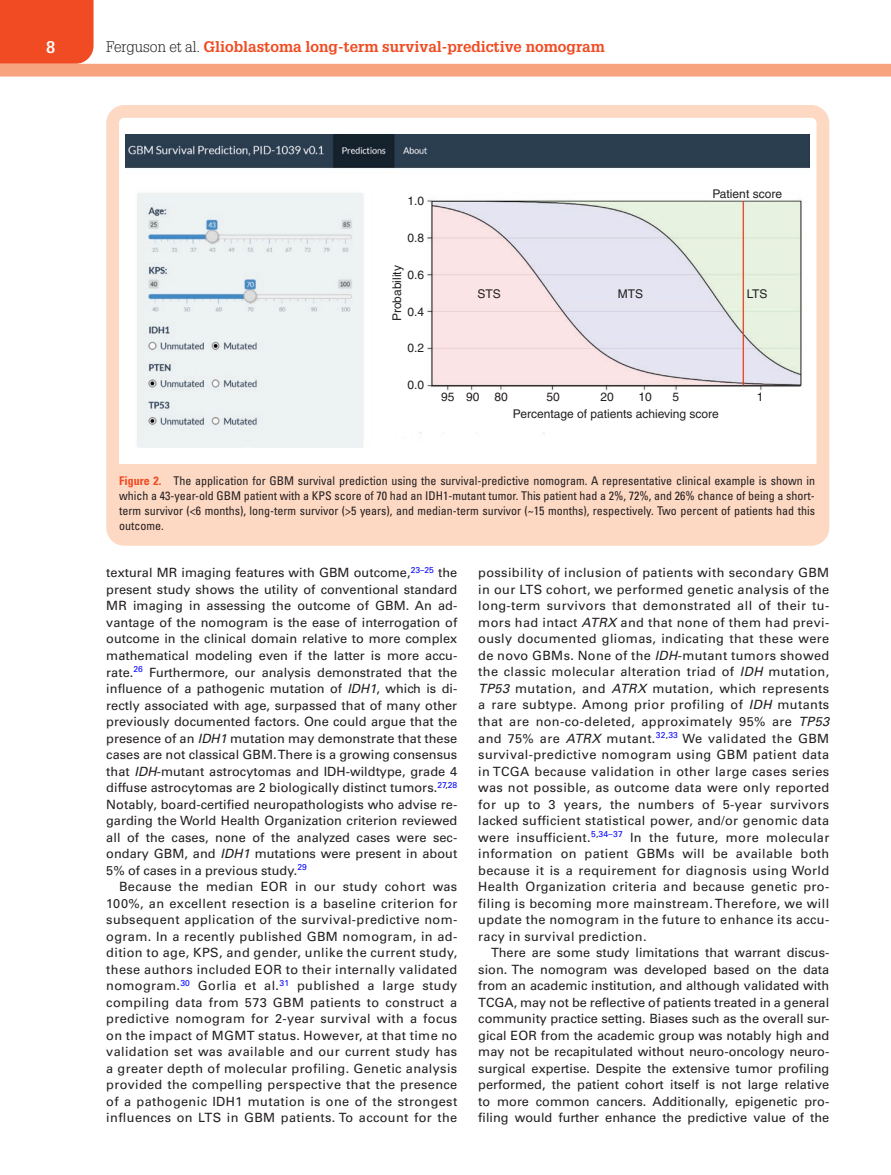
<style>
.page{position:relative;width:891px;height:1175px;background:#fff}
.page>*{position:absolute;margin:0;border:0;box-sizing:border-box;transform-origin:0 0}
.t1{font:700 16.5px "Glypha LT Std";color:#fff}
.t2{font:700 15px "Glypha LT Std";color:#f04b22}
.t3{font:12.75px/16.5px "Univers LT Std";letter-spacing:.005em;color:#231f20;text-align:justify}
.t4{font:condensed 12px/15px "Univers LT Std";color:#231f20;text-align:justify}
.t5{font:12px "Helvetica";color:#231f20}
.s1{font-weight:300;color:#231f20}
.s2{font-weight:700;color:#f04b22}
.s3{font-style:italic}
</style>
<div class="page">
<div style="left:0;top:0;width:94px;height:64px;background:#f04b22"></div>
<div style="left:0;top:64px;width:891px;height:12px;background:#f7a37d"></div>
<div style="left:110px;top:464px;width:716px;height:73px;background:#fdd8c3"></div>
<img style="left:125px;top:134px;width:684px;height:313px">
<div style="left:106px;top:105px;width:723px;height:440px;border:13px solid #fdd8c3;border-radius:12px"></div>
<p class="t1" style="left:46px;top:37px;width:11px">8</p>
<p class="t2" style="left:106px;top:37px;width:500px"><span class="s1">Ferguson et al.</span> Glioblastoma long-term survival-predictive nomogram</p>
<p class="t5" style="left:407px;top:193px;width:18px">1.0</p>
<p class="t5" style="left:407px;top:230px;width:18px">0.8</p>
<p class="t5" style="left:712px;top:187px;width:71px">Patient score</p>
<p class="t5" style="left:390px;top:321px;width:58px;rotate:-90deg">Probability</p>
<p class="t5" style="left:407px;top:267px;width:18px">0.6</p>
<p class="t5" style="left:407px;top:304px;width:18px">0.4</p>
<p class="t5" style="left:407px;top:341px;width:18px">0.2</p>
<p class="t5" style="left:407px;top:378px;width:18px">0.0</p>
<p class="t5" style="left:477px;top:286px;width:25px">STS</p>
<p class="t5" style="left:618px;top:286px;width:27px">MTS</p>
<p class="t5" style="left:747px;top:286px;width:22px">LTS</p>
<p class="t5" style="left:441px;top:390px;width:40px">95 90</p>
<p class="t5" style="left:494px;top:390px;width:15px">80</p>
<p class="t5" style="left:547px;top:390px;width:15px">50</p>
<p class="t5" style="left:601px;top:390px;width:15px">20</p>
<p class="t5" style="left:638px;top:390px;width:15px">10</p>
<p class="t5" style="left:672px;top:390px;width:8px">5</p>
<p class="t5" style="left:757px;top:390px;width:8px">1</p>
<p class="t5" style="left:513px;top:407px;width:207px">Percentage of patients achieving score</p>
<p class="t4" style="left:119px;top:473px;width:698px"><span class="s2">Figure 2.</span> The application for GBM survival prediction using the survival-predictive nomogram. A representative clinical example is shown in which a 43-year-old GBM patient with a KPS score of 70 had an IDH1-mutant tumor. This patient had a 2%, 72%, and 26% chance of being a short&shy;term survivor (&lt;6 months), long-term survivor (&gt;5 years), and median-term survivor (~15 months), respectively. Two percent of patients had this outcome.</p>
<p class="t3" style="left:106px;top:565px;width:353px">textural MR imaging features with GBM outcome,<sup>23–25</sup> the present study shows the utility of conventional standard MR imaging in assessing the outcome of GBM. An ad&shy;vantage of the nomogram is the ease of interrogation of outcome in the clinical domain relative to more complex mathematical modeling even if the latter is more accu&shy;rate.<sup>26</sup> Furthermore, our analysis demonstrated that the influence of a pathogenic mutation of <span class="s3">IDH1</span>, which is di&shy;rectly associated with age, surpassed that of many other previously documented factors. One could argue that the presence of an <span class="s3">IDH1</span> mutation may demonstrate that these cases are not classical GBM. There is a growing consensus that <span class="s3">IDH</span>-mutant astrocytomas and IDH-wildtype, grade 4 diffuse astrocytomas are 2 biologically distinct tumors.<sup>27</sup><sup>,</sup><sup>28<br></sup>Notably, board-certified neuropathologists who advise re&shy;garding the World Health Organization criterion reviewed all of the cases, none of the analyzed cases were sec&shy;ondary GBM, and <span class="s3">IDH1</span> mutations were present in about 5% of cases in a previous study.<sup>29</sup></p>
<p class="t3" style="left:106px;top:878px;width:353px;text-indent:13px">Because the median EOR in our study cohort was 100%, an excellent resection is a baseline criterion for subsequent application of the survival-predictive nom&shy;ogram. In a recently published GBM nomogram, in ad&shy;dition to age, KPS, and gender, unlike the current study, these authors included EOR to their internally validated nomogram.<sup>30</sup> Gorlia et al.<sup>31</sup> published a large study compiling data from 573 GBM patients to construct a predictive nomogram for 2-year survival with a focus on the impact of MGMT status. However, at that time no validation set was available and our current study has a greater depth of molecular profiling. Genetic analysis provided the compelling perspective that the presence of a pathogenic IDH1 mutation is one of the strongest influences on LTS in GBM patients. To account for the</p>
<p class="t3" style="left:478px;top:565px;width:353px">possibility of inclusion of patients with secondary GBM in our LTS cohort, we performed genetic analysis of the long-term survivors that demonstrated all of their tu&shy;mors had intact <span class="s3">ATRX</span> and that none of them had previ&shy;ously documented gliomas, indicating that these were de novo GBMs. None of the <span class="s3">IDH</span>-mutant tumors showed the classic molecular alteration triad of <span class="s3">IDH</span> mutation, <span class="s3">TP53</span> mutation, and <span class="s3">ATRX</span> mutation, which represents a rare subtype. Among prior profiling of <span class="s3">IDH</span> mutants that are non-co-deleted, approximately 95% are <span class="s3">TP53 </span>and 75% are <span class="s3">ATRX</span> mutant.<sup>32</sup><sup>,</sup><sup>33</sup> We validated the GBM survival-predictive nomogram using GBM patient data in TCGA because validation in other large cases series was not possible, as outcome data were only reported for up to 3 years, the numbers of 5-year survivors lacked sufficient statistical power, and/or genomic data were insufficient.<sup>5</sup><sup>,</sup><sup>34–37</sup> In the future, more molecular information on patient GBMs will be available both because it is a requirement for diagnosis using World Health Organization criteria and because genetic pro&shy;filing is becoming more mainstream. Therefore, we will update the nomogram in the future to enhance its accu&shy;racy in survival prediction.</p>
<p class="t3" style="left:478px;top:944px;width:353px;text-indent:13px">There are some study limitations that warrant discus&shy;sion. The nomogram was developed based on the data from an academic institution, and although validated with TCGA, may not be reflective of patients treated in a general community practice setting. Biases such as the overall sur&shy;gical EOR from the academic group was notably high and may not be recapitulated without neuro-oncology neuro&shy;surgical expertise. Despite the extensive tumor profiling performed, the patient cohort itself is not large relative to more common cancers. Additionally, epigenetic pro&shy;filing would further enhance the predictive value of the</p>
</div>
